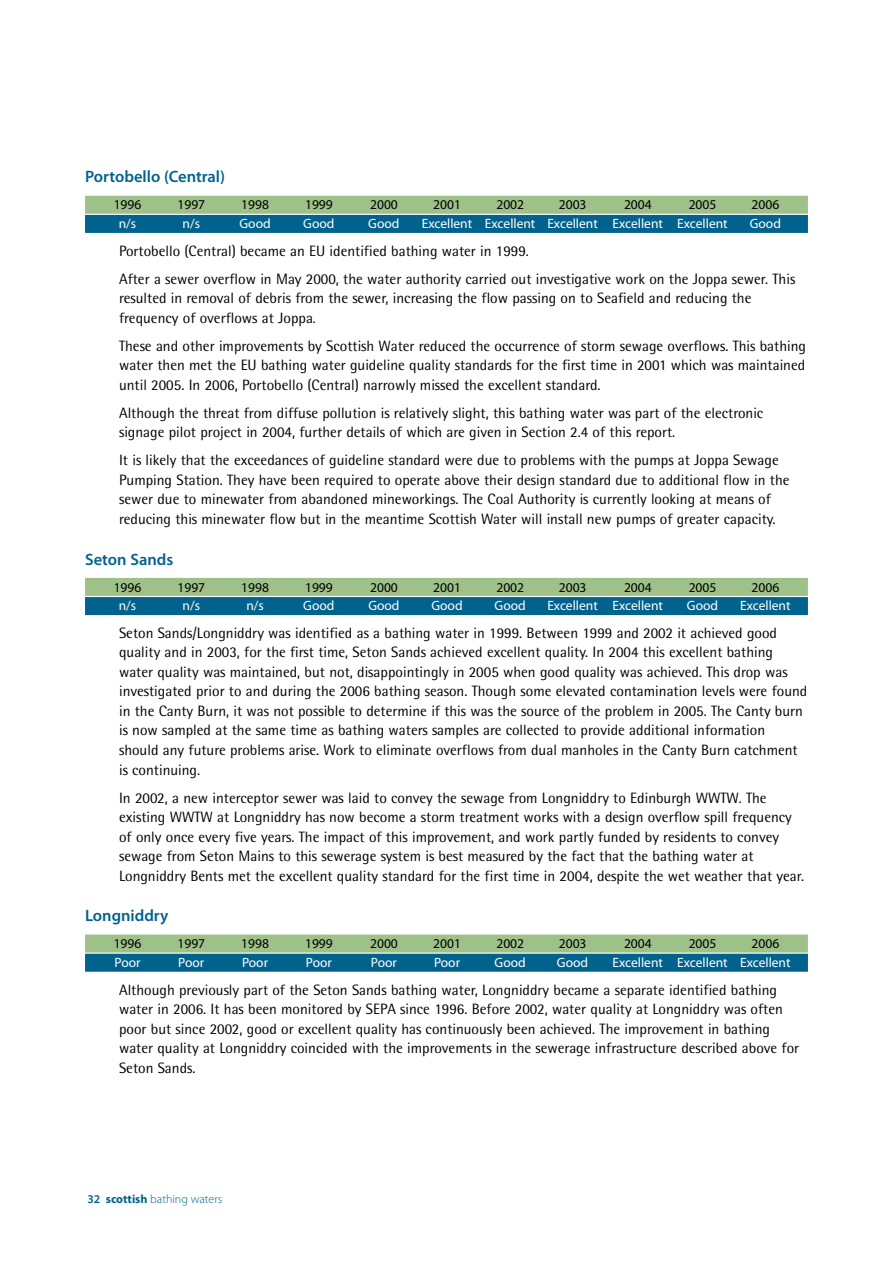
<style>
.page{position:relative;width:893px;height:1263px;background:#fff}
.page>*{position:absolute;margin:0;border:0;box-sizing:border-box;transform-origin:0 0}
.t1{font:600 16.5px "Myriad Pro";color:#00628d}
.t2{font:15px/19.5px "Rotis Semi Sans";color:#000}
.t3{font:13.5px "Myriad Pro";color:#fff}
.t4{font:13.5px "Myriad Pro";color:#000}
.t5{font:300 12px "Myriad Pro";color:#00628d}
.s1{font-weight:600}
.s2{font-weight:700}
</style>
<div class="page">
<div style="left:85px;top:196px;width:723px;height:18px;background:#9ec089"></div>
<div style="left:85px;top:215px;width:723px;height:18px;background:#00628d"></div>
<div style="left:85px;top:578px;width:723px;height:18px;background:#9ec089"></div>
<div style="left:85px;top:597px;width:723px;height:18px;background:#00628d"></div>
<div style="left:85px;top:934px;width:723px;height:18px;background:#9ec089"></div>
<div style="left:85px;top:954px;width:723px;height:18px;background:#00628d"></div>
<p class="t1" style="left:85px;top:171px;width:142px">Portobello (Central)</p>
<p class="t4" style="left:114px;top:200px;width:29px">1996</p>
<p class="t4" style="left:177px;top:200px;width:29px">1997</p>
<p class="t4" style="left:241px;top:200px;width:29px">1998</p>
<p class="t4" style="left:305px;top:200px;width:29px">1999</p>
<p class="t4" style="left:370px;top:200px;width:29px">2000</p>
<p class="t4" style="left:433px;top:200px;width:29px">2001</p>
<p class="t4" style="left:496px;top:200px;width:29px">2002</p>
<p class="t4" style="left:559px;top:200px;width:29px">2003</p>
<p class="t4" style="left:624px;top:200px;width:29px">2004</p>
<p class="t4" style="left:689px;top:200px;width:29px">2005</p>
<p class="t4" style="left:752px;top:200px;width:29px">2006</p>
<p class="t3" style="left:119px;top:218px;width:19px">n/s</p>
<p class="t3" style="left:183px;top:218px;width:19px">n/s</p>
<p class="t3" style="left:239px;top:218px;width:33px">Good</p>
<p class="t3" style="left:303px;top:218px;width:33px">Good</p>
<p class="t3" style="left:368px;top:218px;width:33px">Good</p>
<p class="t3" style="left:422px;top:218px;width:307px">Excellent Excellent Excellent Excellent Excellent</p>
<p class="t3" style="left:750px;top:218px;width:33px">Good</p>
<p class="t2" style="left:119px;top:238px;width:678px;line-height:28px">Portobello (Central) became an EU identified bathing water in 1999.<br>After a sewer overflow in May 2000, the water authority carried out investigative work on the Joppa sewer. This</p>
<p class="t2" style="left:119px;top:290px;width:634px">resulted in removal of debris from the sewer, increasing the flow passing on to Seafield and reducing the frequency of overflows at Joppa.</p>
<p class="t2" style="left:119px;top:337px;width:688px;text-align:justify">These and other improvements by Scottish Water reduced the occurrence of storm sewage overflows. This bathing water then met the EU bathing water guideline quality standards for the first time in 2001 which was maintained until 2005. In 2006, Portobello (Central) narrowly missed the excellent standard.</p>
<p class="t2" style="left:119px;top:404px;width:646px">Although the threat from diffuse pollution is relatively slight, this bathing water was part of the electronic signage pilot project in 2004, further details of which are given in Section 2.4 of this report.</p>
<p class="t2" style="left:119px;top:452px;width:672px">It is likely that the exceedances of guideline standard were due to problems with the pumps at Joppa Sewage Pumping Station. They have been required to operate above their design standard due to additional flow in the sewer due to minewater from abandoned mineworkings. The Coal Authority is currently looking at means of reducing this minewater flow but in the meantime Scottish Water will install new pumps of greater capacity.</p>
<p class="t1" style="left:85px;top:553px;width:90px">Seton Sands</p>
<p class="t4" style="left:114px;top:582px;width:29px">1996</p>
<p class="t4" style="left:177px;top:582px;width:29px">1997</p>
<p class="t4" style="left:241px;top:582px;width:29px">1998</p>
<p class="t4" style="left:305px;top:582px;width:29px">1999</p>
<p class="t4" style="left:370px;top:582px;width:29px">2000</p>
<p class="t4" style="left:433px;top:582px;width:29px">2001</p>
<p class="t4" style="left:496px;top:582px;width:29px">2002</p>
<p class="t4" style="left:559px;top:582px;width:29px">2003</p>
<p class="t4" style="left:624px;top:582px;width:29px">2004</p>
<p class="t4" style="left:689px;top:582px;width:29px">2005</p>
<p class="t4" style="left:752px;top:582px;width:29px">2006</p>
<p class="t3" style="left:119px;top:600px;width:19px">n/s</p>
<p class="t3" style="left:183px;top:600px;width:19px">n/s</p>
<p class="t3" style="left:246px;top:600px;width:19px">n/s</p>
<p class="t3" style="left:303px;top:600px;width:33px">Good</p>
<p class="t3" style="left:368px;top:600px;width:33px">Good</p>
<p class="t3" style="left:431px;top:600px;width:33px">Good</p>
<p class="t3" style="left:495px;top:600px;width:33px">Good</p>
<p class="t3" style="left:547px;top:600px;width:117px">Excellent Excellent</p>
<p class="t3" style="left:687px;top:600px;width:33px">Good</p>
<p class="t3" style="left:740px;top:600px;width:52px">Excellent</p>
<p class="t2" style="left:119px;top:625px;width:690px">Seton Sands/Longniddry was identified as a bathing water in 1999. Between 1999 and 2002 it achieved good quality and in 2003, for the first time, Seton Sands achieved excellent quality. In 2004 this excellent bathing water quality was maintained, but not, disappointingly in 2005 when good quality was achieved. This drop was investigated prior to and during the 2006 bathing season. Though some elevated contamination levels were found in the Canty Burn, it was not possible to determine if this was the source of the problem in 2005. The Canty burn is now sampled at the same time as bathing waters samples are collected to provide additional information should any future problems arise. Work to eliminate overflows from dual manholes in the Canty Burn catchment is continuing.</p>
<p class="t2" style="left:119px;top:789px;width:686px">In 2002, a new interceptor sewer was laid to convey the sewage from Longniddry to Edinburgh WWTW. The existing WWTW at Longniddry has now become a storm treatment works with a design overflow spill frequency of only once every five years. The impact of this improvement, and work partly funded by residents to convey sewage from Seton Mains to this sewerage system is best measured by the fact that the bathing water at Longniddry Bents met the excellent quality standard for the first time in 2004, despite the wet weather that year.</p>
<p class="t1" style="left:85px;top:909px;width:85px">Longniddry</p>
<p class="t4" style="left:114px;top:939px;width:29px">1996</p>
<p class="t4" style="left:177px;top:939px;width:29px">1997</p>
<p class="t4" style="left:241px;top:939px;width:29px">1998</p>
<p class="t4" style="left:305px;top:939px;width:29px">1999</p>
<p class="t4" style="left:370px;top:939px;width:29px">2000</p>
<p class="t4" style="left:433px;top:939px;width:29px">2001</p>
<p class="t4" style="left:496px;top:939px;width:29px">2002</p>
<p class="t4" style="left:559px;top:939px;width:29px">2003</p>
<p class="t4" style="left:624px;top:939px;width:29px">2004</p>
<p class="t4" style="left:689px;top:939px;width:29px">2005</p>
<p class="t4" style="left:752px;top:939px;width:29px">2006</p>
<p class="t3" style="left:115px;top:957px;width:28px">Poor</p>
<p class="t3" style="left:178px;top:957px;width:28px">Poor</p>
<p class="t3" style="left:242px;top:957px;width:28px">Poor</p>
<p class="t3" style="left:306px;top:957px;width:28px">Poor</p>
<p class="t3" style="left:371px;top:957px;width:28px">Poor</p>
<p class="t3" style="left:434px;top:957px;width:28px">Poor</p>
<p class="t3" style="left:495px;top:957px;width:33px">Good</p>
<p class="t3" style="left:557px;top:957px;width:33px">Good</p>
<p class="t3" style="left:612px;top:957px;width:180px">Excellent Excellent Excellent</p>
<p class="t2" style="left:119px;top:981px;width:682px">Although previously part of the Seton Sands bathing water, Longniddry became a separate identified bathing water in 2006. It has been monitored by SEPA since 1996. Before 2002, water quality at Longniddry was often poor but since 2002, good or excellent quality has continuously been achieved. The improvement in bathing water quality at Longniddry coincided with the improvements in the sewerage infrastructure described above for Seton Sands.</p>
<p class="t5" style="left:87px;top:1195px;width:136px"><span class="s1">32</span> <span class="s2">scottish</span> bathing waters</p>
</div>
